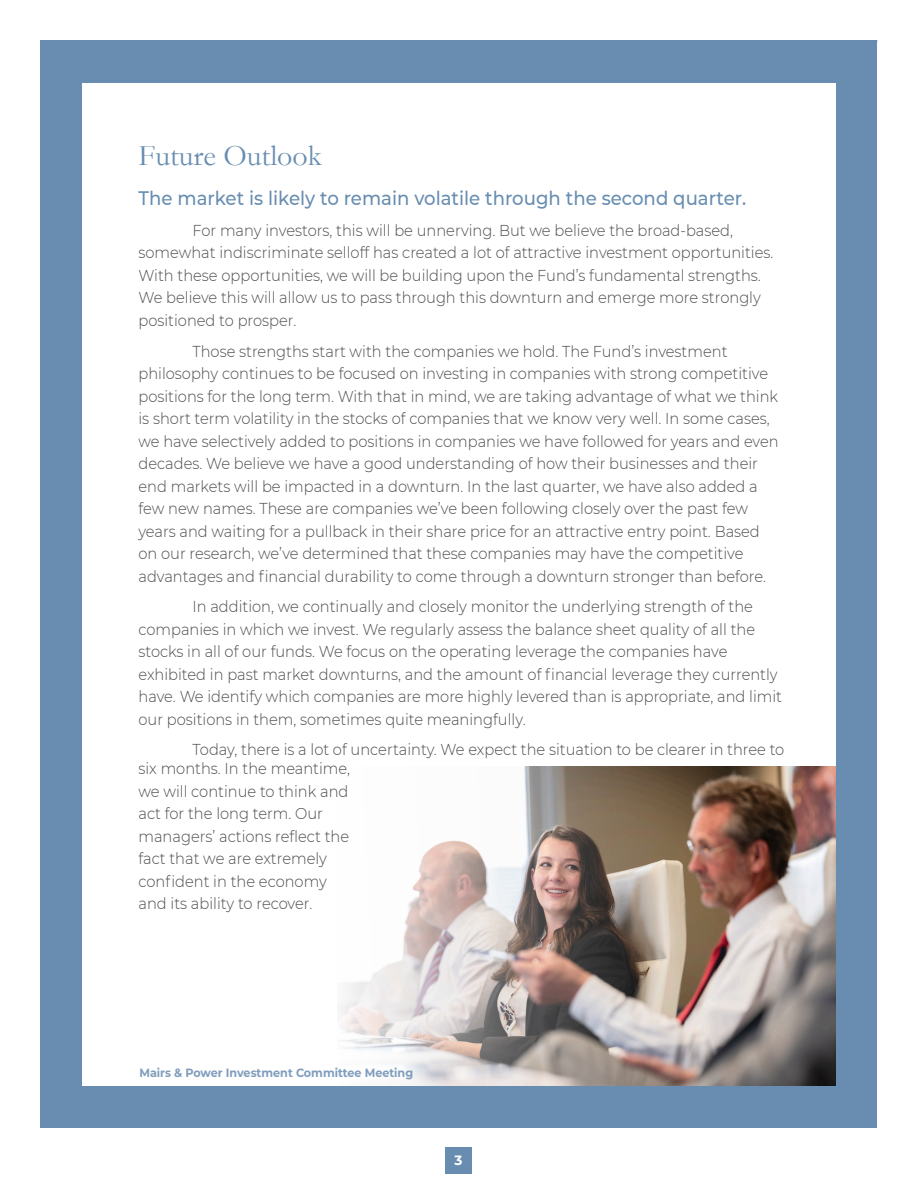
<style>
.page{position:relative;width:918px;height:1188px;background:#fff}
.page>*{position:absolute;margin:0;border:0;box-sizing:border-box;transform-origin:0 0}
.t1{font:30px "Garamond";color:#688db1}
.MP_lead_in_text__blu{font:500 19.5px "Montserrat";color:#688db1;scale:.93 1}
.MP_Body_copy{font:300 15.75px/22.5px "Montserrat";color:#4b4c4d;scale:.93 1}
.t2{font:700 13.5px "Montserrat";color:#fff}
.MP_Table_headings{font:700 12px "Montserrat";color:#7f9dbd;scale:.93 1}
</style>
<div class="page">
<div style="left:40px;top:40px;width:838px;height:1088px;background:#688db1"></div>
<div style="left:82px;top:83px;width:754px;height:1002px;background:#fff"></div>
<div style="left:445px;top:1148px;width:27px;height:26px;background:#688db1"></div>
<img style="left:338px;top:767px;width:497px;height:319px">
<p class="t1" style="left:138px;top:135px;width:185px">Future Outlook</p>
<p class="MP_lead_in_text__blu" style="left:138px;top:185px;width:655px">The market is likely to remain volatile through the second quarter.</p>
<p class="MP_Body_copy" style="left:138px;top:219px;width:684px;text-indent:54px">For many investors, this will be unnerving. But we believe the broad-based, somewhat indiscriminate selloff has created a lot of attractive investment opportunities.<br>With these opportunities, we will be building upon the Fund’s fundamental strengths.<br>We believe this will allow us to pass through this downturn and emerge more strongly positioned to prosper.</p>
<p class="MP_Body_copy" style="left:138px;top:339px;width:690px;text-indent:54px">Those strengths start with the companies we hold. The Fund’s investment philosophy continues to be focused on investing in companies with strong competitive positions for the long term. With that in mind, we are taking advantage of what we think is short term volatility in the stocks of companies that we know very well. In some cases, we have selectively added to positions in companies we have followed for years and even decades. We believe we have a good understanding of how their businesses and their end markets will be impacted in a downturn. In the last quarter, we have also added a few new names. These are companies we’ve been following closely over the past few years and waiting for a pullback in their share price for an attractive entry point. Based on our research, we’ve determined that these companies may have the competitive advantages and financial durability to come through a downturn stronger than before.</p>
<p class="MP_Body_copy" style="left:138px;top:595px;width:694px;text-indent:54px">In addition, we continually and closely monitor the underlying strength of the companies in which we invest. We regularly assess the balance sheet quality of all the stocks in all of our funds. We focus on the operating leverage the companies have exhibited in past market downturns, and the amount of financial leverage they currently have. We identify which companies are more highly levered than is appropriate, and limit our positions in them, sometimes quite meaningfully.</p>
<p class="MP_Body_copy" style="left:138px;top:740px;width:696px;line-height:18.9px;text-indent:54px">Today, there is a lot of uncertainty. We expect the situation to be clearer in three to six months. In the meantime,</p>
<p class="MP_Body_copy" style="left:138px;top:779px;width:228px">we will continue to think and act for the long term. Our managers’ actions reflect the fact that we are extremely confident in the economy and its ability to recover.</p>
<p class="MP_Table_headings" style="left:139px;top:1064px;width:296px">Mairs &amp; Power Investment Committee Meeting</p>
<p class="t2" style="left:455px;top:1151px;width:9px">3</p>
</div>
